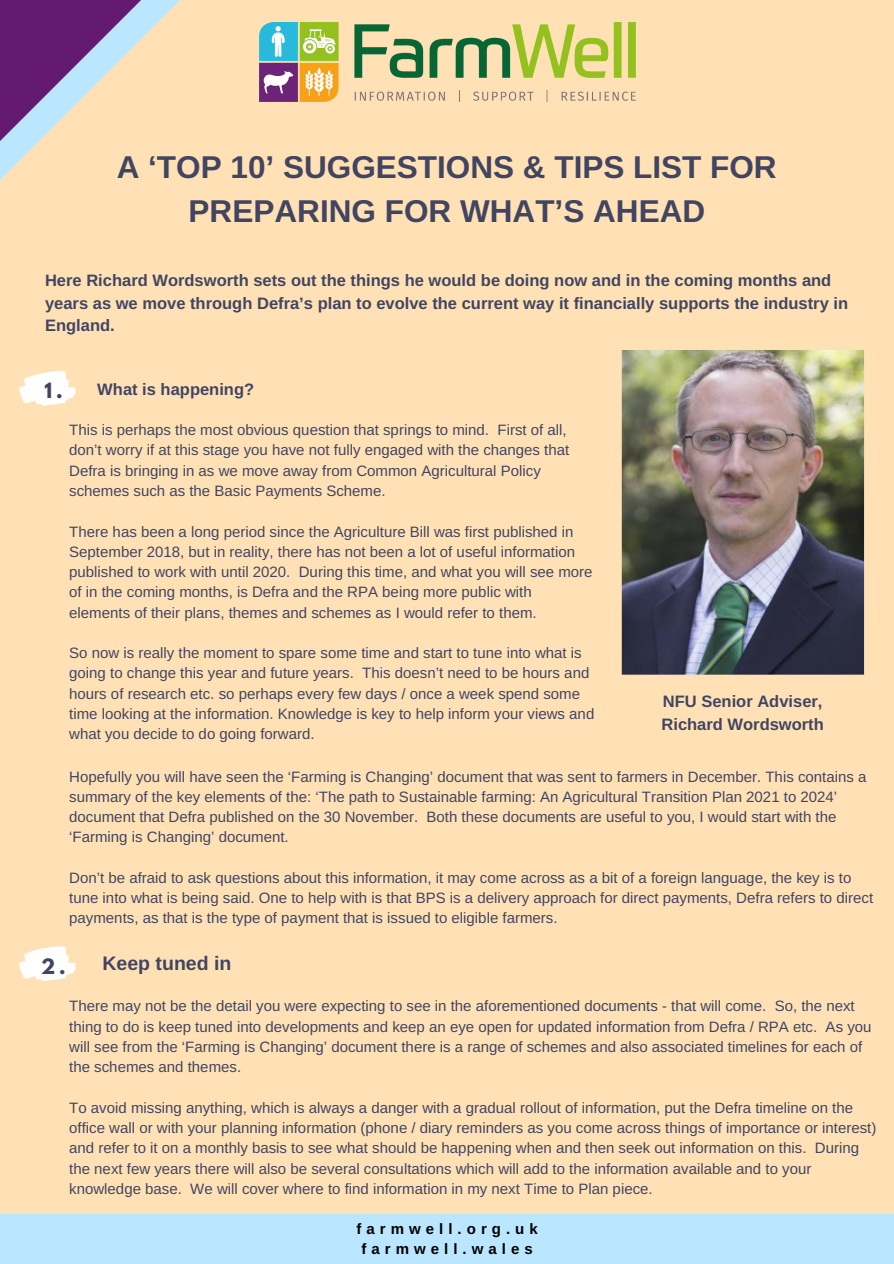
<style>
.page{position:relative;width:894px;height:1264px;background:#fff}
.page>*{position:absolute;margin:0;border:0;box-sizing:border-box;transform-origin:0 0}
.t1{font:700 31.5px/44px "Arimo";color:#414562;text-align:center}
.t2{font:700 19.5px "Arimo";color:#414562}
.t3{font:700 18.75px "League Spartan";color:#414562}
.t4{font:700 16.5px/22.5px "Arimo";color:#414562}
.t5{font:15px/20.2px "Arimo";color:#414562}
.t6{font:700 15px "Arimo";letter-spacing:.335em;color:#000}
</style>
<div class="page">
<div style="left:0;top:0;width:893px;height:1263px;background:#ffe1b5"></div>
<div style="left:0;top:1213px;width:893px;height:50px;background:#bae6ff"></div>
<img style="left:281px;top:23px;width:354px;height:79px">
<svg style="left:268px;top:22px;width:13px;height:80px"></svg>
<svg style="left:0;top:0;width:268px;height:180px"></svg>
<img style="left:621px;top:350px;width:244px;height:325px">
<svg style="left:19px;top:371px;width:57px;height:34px"></svg>
<svg style="left:19px;top:946px;width:57px;height:35px"></svg>
<p class="t1" style="left:117px;top:145px;width:661px">A ‘TOP 10’ SUGGESTIONS &amp; TIPS LIST FOR<br>PREPARING FOR WHAT’S AHEAD</p>
<p class="t4" style="left:45px;top:269px;width:804px">Here Richard Wordsworth sets out the things he would be doing now and in the coming months and years as we move through Defra’s plan to evolve the current way it financially supports the industry in<br>England.</p>
<p class="t3" style="left:44px;top:381px;width:20px">1.</p>
<p class="t4" style="left:97px;top:377px;width:158px">What is happening?</p>
<p class="t5" style="left:69px;top:420px;width:501px">This is perhaps the most obvious question that springs to mind. First of all, don’t worry if at this stage you have not fully engaged with the changes that Defra is bringing in as we move away from Common Agricultural Policy schemes such as the Basic Payments Scheme.</p>
<p class="t5" style="left:69px;top:521px;width:524px">There has been a long period since the Agriculture Bill was first published in September 2018, but in reality, there has not been a lot of useful information published to work with until 2020. During this time, and what you will see more of in the coming months, is Defra and the RPA being more public with elements of their plans, themes and schemes as I would refer to them.</p>
<p class="t5" style="left:69px;top:643px;width:526px">So now is really the moment to spare some time and start to tune into what is going to change this year and future years. This doesn’t need to be hours and hours of research etc. so perhaps every few days / once a week spend some time looking at the information. Knowledge is key to help inform your views and what you decide to do going forward.</p>
<p class="t4" style="left:661px;top:690px;width:164px">NFU Senior Adviser,<br>Richard Wordsworth</p>
<p class="t5" style="left:69px;top:766px;width:798px">Hopefully you will have seen the ‘Farming is Changing’ document that was sent to farmers in December. This contains a summary of the key elements of the: ‘The path to Sustainable farming: An Agricultural Transition Plan 2021 to 2024’ document that Defra published on the 30 November. Both these documents are useful to you, I would start with the ‘Farming is Changing’ document.</p>
<p class="t5" style="left:69px;top:867px;width:805px">Don’t be afraid to ask questions about this information, it may come across as a bit of a foreign language, the key is to tune into what is being said. One to help with is that BPS is a delivery approach for direct payments, Defra refers to direct payments, as that is the type of payment that is issued to eligible farmers.</p>
<p class="t2" style="left:102px;top:952px;width:130px">Keep tuned in</p>
<p class="t5" style="left:69px;top:995px;width:803px">There may not be the detail you were expecting to see in the aforementioned documents - that will come. So, the next thing to do is keep tuned into developments and keep an eye open for updated information from Defra / RPA etc. As you will see from the ‘Farming is Changing’ document there is a range of schemes and also associated timelines for each of the schemes and themes.</p>
<p class="t5" style="left:69px;top:1097px;width:808px">To avoid missing anything, which is always a danger with a gradual rollout of information, put the Defra timeline on the office wall or with your planning information (phone / diary reminders as you come across things of importance or interest) and refer to it on a monthly basis to see what should be happening when and then seek out information on this. During the next few years there will also be several consultations which will add to the information available and to your knowledge base. We will cover where to find information in my next Time to Plan piece.</p>
<p class="t3" style="left:41px;top:956px;width:26px">2.</p>
<p class="t6" style="left:356px;top:1220px;width:183px">farmwell.org.uk</p>
<p class="t6" style="left:361px;top:1240px;width:173px">farmwell.wales</p>
</div>
